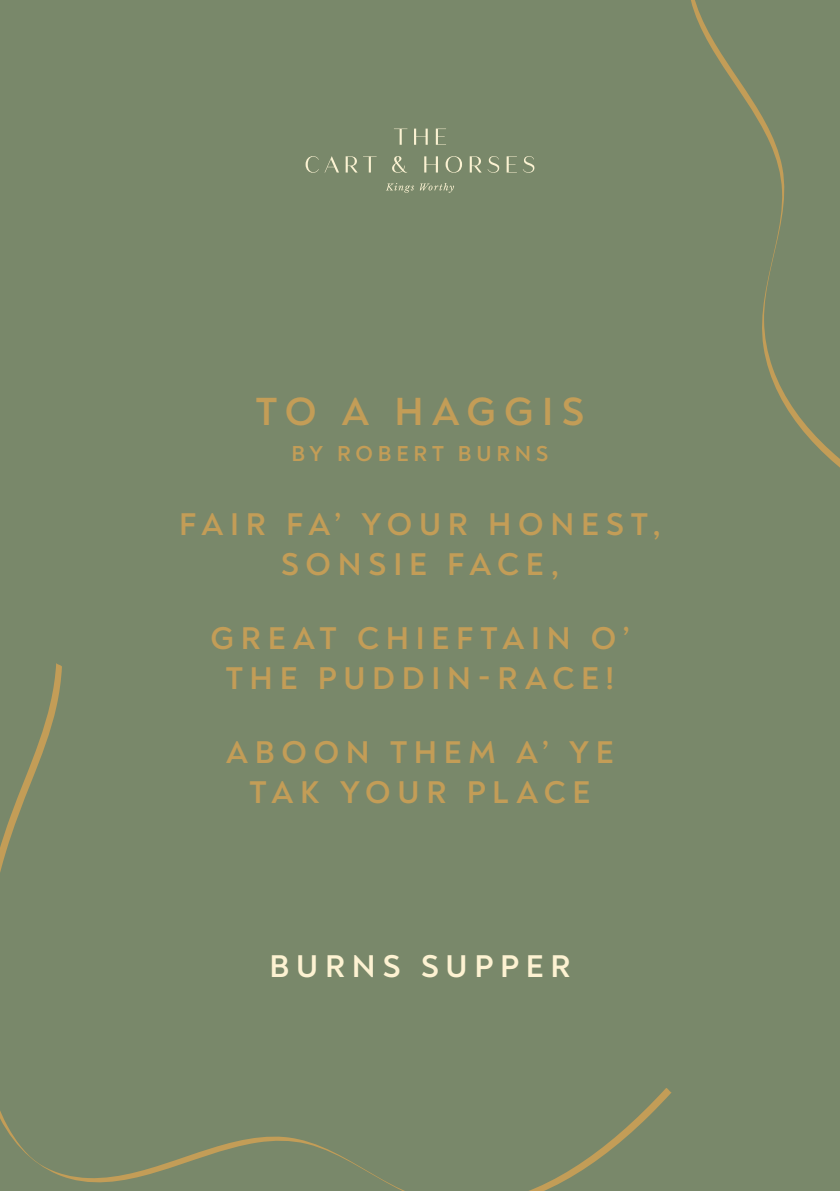
<style>
.page{position:relative;width:840px;height:1191px;background:#fff}
.page>*{position:absolute;margin:0;border:0;box-sizing:border-box;transform-origin:0 0}
.t1{font:700 40px "Noah Grotesque";letter-spacing:.205em;color:#c39d57}
.t2{font:700 32px/40px "Noah Grotesque";letter-spacing:.21em;color:#c39d57;text-align:center}
.t3{font:700 32px "Noah Grotesque";letter-spacing:.21em;color:#fdf2d2}
.t4{font:700 22px "Noah Grotesque";letter-spacing:.215em;color:#c39d57}
</style>
<div class="page">
<div style="left:0;top:0;width:839px;height:1191px;background:#79886a"></div>
<svg style="left:691px;top:0;width:148px;height:467px"></svg>
<svg style="left:0;top:663px;width:671px;height:528px"></svg>
<svg style="left:394px;top:129px;width:13px;height:16px"></svg>
<svg style="left:414px;top:129px;width:13px;height:16px"></svg>
<svg style="left:435px;top:129px;width:11px;height:16px"></svg>
<svg style="left:305px;top:156px;width:13px;height:17px"></svg>
<svg style="left:325px;top:156px;width:14px;height:16px"></svg>
<svg style="left:345px;top:156px;width:12px;height:16px"></svg>
<svg style="left:363px;top:156px;width:13px;height:16px"></svg>
<svg style="left:392px;top:156px;width:15px;height:17px"></svg>
<svg style="left:424px;top:156px;width:13px;height:16px"></svg>
<svg style="left:445px;top:156px;width:17px;height:17px"></svg>
<svg style="left:469px;top:156px;width:12px;height:16px"></svg>
<svg style="left:487px;top:156px;width:12px;height:17px"></svg>
<svg style="left:506px;top:156px;width:10px;height:16px"></svg>
<svg style="left:523px;top:156px;width:11px;height:17px"></svg>
<svg style="left:386px;top:183px;width:68px;height:10px"></svg>
<p class="t1" style="left:255px;top:387px;width:330px">TO A HAGGIS</p>
<p class="t4" style="left:291px;top:440px;width:258px">BY ROBERT BURNS</p>
<p class="t2" style="left:179px;top:504px;width:483px">FAIR FA’ YOUR HONEST,<br>SONSIE FACE,</p>
<p class="t2" style="left:210px;top:618px;width:420px">GREAT CHIEFTAIN O’<br>THE PUDDIN-RACE!</p>
<p class="t2" style="left:226px;top:732px;width:389px">ABOON THEM A’ YE<br>TAK YOUR PLACE</p>
<p class="t3" style="left:269px;top:946px;width:302px">BURNS SUPPER</p>
</div>
